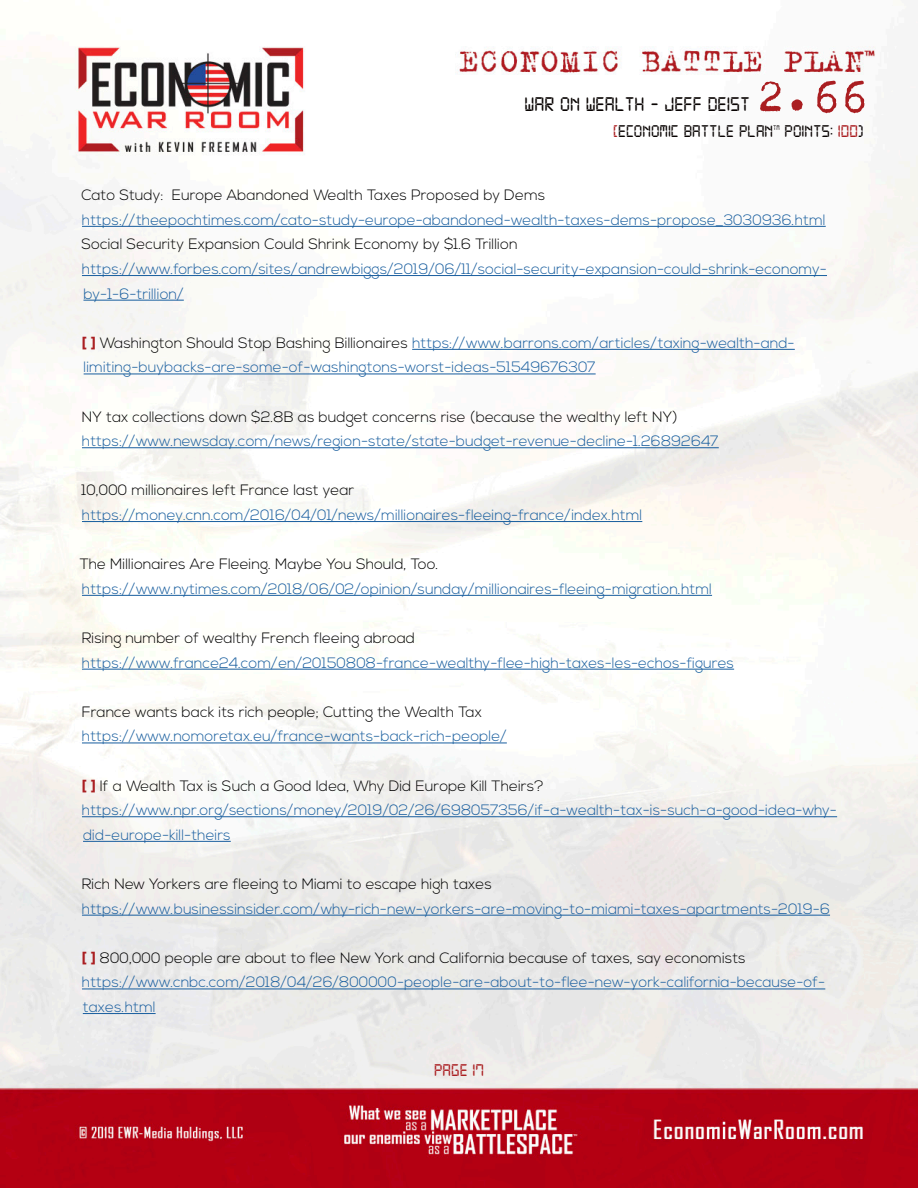
<style>
.page{position:relative;width:918px;height:1188px;background:#fff}
.page>*{position:absolute;margin:0;border:0;box-sizing:border-box;transform-origin:0 0}
.t1{font:51px "Trixie";color:#aa1e21}
.t2{font:21px "Digital 7";color:#080302}
.t3{font:18px "Digital 7";color:#080302}
.t4{font:18px "Digital 7";color:#aa1e21}
.t5{font:300 15px/24.6px "Nexa";color:#175d9e}
.t6{font:300 15px "Nexa";color:#000}
.t7{font:7.05px "Digital 7";color:#080302}
.s1{color:#aa1e21}
.s2{font-family:"Museo Slab 900";font-weight:400;color:#aa1e21}
.s3{color:#000}
</style>
<div class="page">
<img style="left:0;top:29px;width:918px;height:1159px">
<hr style="left:82px;top:226px;width:744px;height:1px;background:#175d9e">
<hr style="left:82px;top:275px;width:745px;height:1px;background:#175d9e">
<hr style="left:83px;top:300px;width:101px;height:1px;background:#175d9e">
<hr style="left:412px;top:349px;width:383px;height:1px;background:#175d9e">
<hr style="left:84px;top:374px;width:512px;height:1px;background:#175d9e">
<hr style="left:82px;top:447px;width:637px;height:1px;background:#175d9e">
<hr style="left:82px;top:521px;width:560px;height:1px;background:#175d9e">
<hr style="left:82px;top:595px;width:630px;height:1px;background:#175d9e">
<hr style="left:82px;top:669px;width:652px;height:1px;background:#175d9e">
<hr style="left:82px;top:743px;width:425px;height:1px;background:#175d9e">
<hr style="left:82px;top:816px;width:755px;height:1px;background:#175d9e">
<hr style="left:83px;top:841px;width:148px;height:1px;background:#175d9e">
<hr style="left:82px;top:915px;width:748px;height:1px;background:#175d9e">
<hr style="left:82px;top:989px;width:743px;height:1px;background:#175d9e">
<hr style="left:83px;top:1013px;width:73px;height:1px;background:#175d9e">
<h1 class="t1" style="left:756px;top:62px;width:114px">2.66</h1>
<p class="t3" style="left:613px;top:123px;width:161px"><span class="s1">[</span>ECONOMIC BATTLE PLAN</p>
<p class="t7" style="left:773px;top:124px;width:8px">TM</p>
<p class="t3" style="left:785px;top:123px;width:81px">POINTS: <span class="s1">100</span>)</p>
<h2 class="t2" style="left:524px;top:95px;width:227px">WAR ON WEALTH - JEFF DEIST</h2>
<p class="t6" style="left:81px;top:186px;width:465px">Cato Study: Europe Abandoned Wealth Taxes Proposed by Dems</p>
<p class="t5" style="left:82px;top:208px;width:745px">https://theepochtimes.com/cato-study-europe-abandoned-wealth-taxes-dems-propose_3030936.html</p>
<p class="t6" style="left:81px;top:236px;width:438px">Social Security Expansion Could Shrink Economy by $1.6 Trillion</p>
<p class="t5" style="left:82px;top:257px;width:747px">https://www.forbes.com/sites/andrewbiggs/2019/06/11/social-security-expansion-could-shrink-economy&shy;by-1-6-trillion/</p>
<p class="t5" style="left:82px;top:331px;width:715px"><span class="s2">[ ]</span> <span class="s3">Washington Should Stop Bashing Billionaires</span> https://www.barrons.com/articles/taxing-wealth-and&shy;limiting-buybacks-are-some-of-washingtons-worst-ideas-51549676307</p>
<p class="t6" style="left:82px;top:408px;width:597px">NY tax collections down $2.8B as budget concerns rise (because the wealthy left NY)</p>
<p class="t5" style="left:82px;top:429px;width:638px">https://www.newsday.com/news/region-state/state-budget-revenue-decline-1.26892647</p>
<p class="t6" style="left:81px;top:482px;width:275px">10,000 millionaires left France last year</p>
<p class="t5" style="left:82px;top:503px;width:562px">https://money.cnn.com/2016/04/01/news/millionaires-fleeing-france/index.html</p>
<p class="t6" style="left:80px;top:555px;width:360px">The Millionaires Are Fleeing. Maybe You Should, Too.</p>
<p class="t5" style="left:82px;top:577px;width:632px">https://www.nytimes.com/2018/06/02/opinion/sunday/millionaires-fleeing-migration.html</p>
<p class="t6" style="left:82px;top:629px;width:335px">Rising number of wealthy French fleeing abroad</p>
<p class="t5" style="left:82px;top:651px;width:654px">https://www.france24.com/en/20150808-france-wealthy-flee-high-taxes-les-echos-figures</p>
<p class="t6" style="left:82px;top:703px;width:402px">France wants back its rich people; Cutting the Wealth Tax</p>
<p class="t5" style="left:82px;top:725px;width:426px">https://www.nomoretax.eu/france-wants-back-rich-people/</p>
<p class="t6" style="left:82px;top:777px;width:464px"><span class="s2">[ ]</span> If a Wealth Tax is Such a Good Idea, Why Did Europe Kill Theirs?</p>
<p class="t5" style="left:82px;top:798px;width:757px">https://www.npr.org/sections/money/2019/02/26/698057356/if-a-wealth-tax-is-such-a-good-idea-why&shy;did-europe-kill-theirs</p>
<p class="t6" style="left:82px;top:875px;width:412px">Rich New Yorkers are fleeing to Miami to escape high taxes</p>
<p class="t5" style="left:82px;top:897px;width:750px">https://www.businessinsider.com/why-rich-new-yorkers-are-moving-to-miami-taxes-apartments-2019-6</p>
<p class="t6" style="left:82px;top:949px;width:666px"><span class="s2">[ ]</span> 800,000 people are about to flee New York and California because of taxes, say economists</p>
<p class="t5" style="left:82px;top:971px;width:745px">https://www.cnbc.com/2018/04/26/800000-people-are-about-to-flee-new-york-california-because-of&shy;taxes.html</p>
<p class="t4" style="left:434px;top:1062px;width:51px">PAGE 17</p>
</div>
